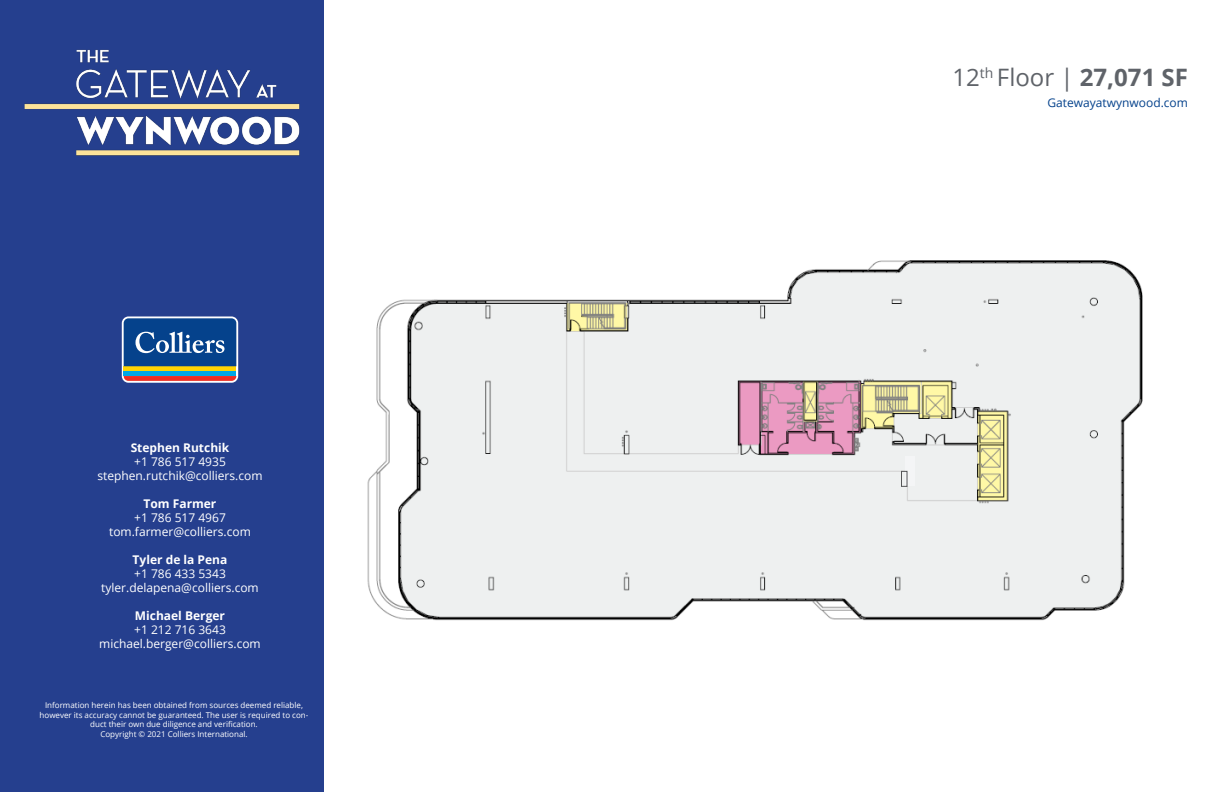
<style>
.page{position:relative;width:1224px;height:792px;background:#fff}
.page>*{position:absolute;margin:0;border:0;box-sizing:border-box;transform-origin:0 0}
.t1{font:24px "Open Sans";color:#5f6369}
.t2{font:12px/14px "Open Sans";color:#fff;text-align:center}
.t3{font:700 12px "Open Sans";color:#fff}
.t4{font:12px "Open Sans";color:#05428c}
.t5{font:8px/9.6px "Open Sans";color:#fff;text-align:center}
.s1{font-weight:700}
</style>
<div class="page">
<div style="left:0;top:0;width:324px;height:792px;background:#253f8e"></div>
<img style="left:24px;top:50px;width:276px;height:106px">
<svg style="left:122px;top:316px;width:116px;height:67px"></svg>
<div style="left:124px;top:371px;width:112px;height:5px;background:#00a8e4"></div>
<div style="left:124px;top:366px;width:112px;height:5px;background:#fed503"></div>
<svg style="left:124px;top:376px;width:112px;height:5px"></svg>
<svg style="left:124px;top:318px;width:112px;height:48px;background:#215799"></svg>
<img style="left:367px;top:260px;width:776px;height:361px">
<div style="left:906px;top:456px;width:9px;height:30px;background:#f4f5f6"></div>
<div style="left:901px;top:471px;width:7px;height:16px;border:1px solid #545557"></div>
<h2 class="t3" style="left:131px;top:439px;width:100px">Stephen Rutchik</h2>
<h2 class="t2" style="left:97px;top:454px;width:167px">+1 786 517 4935 stephen.rutchik@colliers.com</h2>
<h2 class="t3" style="left:144px;top:495px;width:74px">Tom Farmer</h2>
<h2 class="t2" style="left:109px;top:510px;width:143px">+1 786 517 4967 tom.farmer@colliers.com</h2>
<h2 class="t3" style="left:133px;top:551px;width:96px">Tyler de la Pena</h2>
<h2 class="t2" style="left:101px;top:566px;width:159px">+1 786 433 5343 tyler.delapena@colliers.com</h2>
<h2 class="t3" style="left:135px;top:607px;width:92px">Michael Berger</h2>
<h2 class="t2" style="left:99px;top:622px;width:163px">+1 212 716 3643 michael.berger@colliers.com</h2>
<p class="t5" style="left:40px;top:700px;width:270px">Information herein has been obtained from sources deemed reliable, however its accuracy cannot be guaranteed. The user is required to con&shy;duct their own due diligence and verification.<br>Copyright © 2021 Colliers International.</p>
<p class="t1" style="left:952px;top:60px;width:237px">12<sup>th</sup> Floor | <span class="s1">27,071 SF</span></p>
<h2 class="t4" style="left:1047px;top:94px;width:142px">Gatewayatwynwood.com</h2>
</div>
